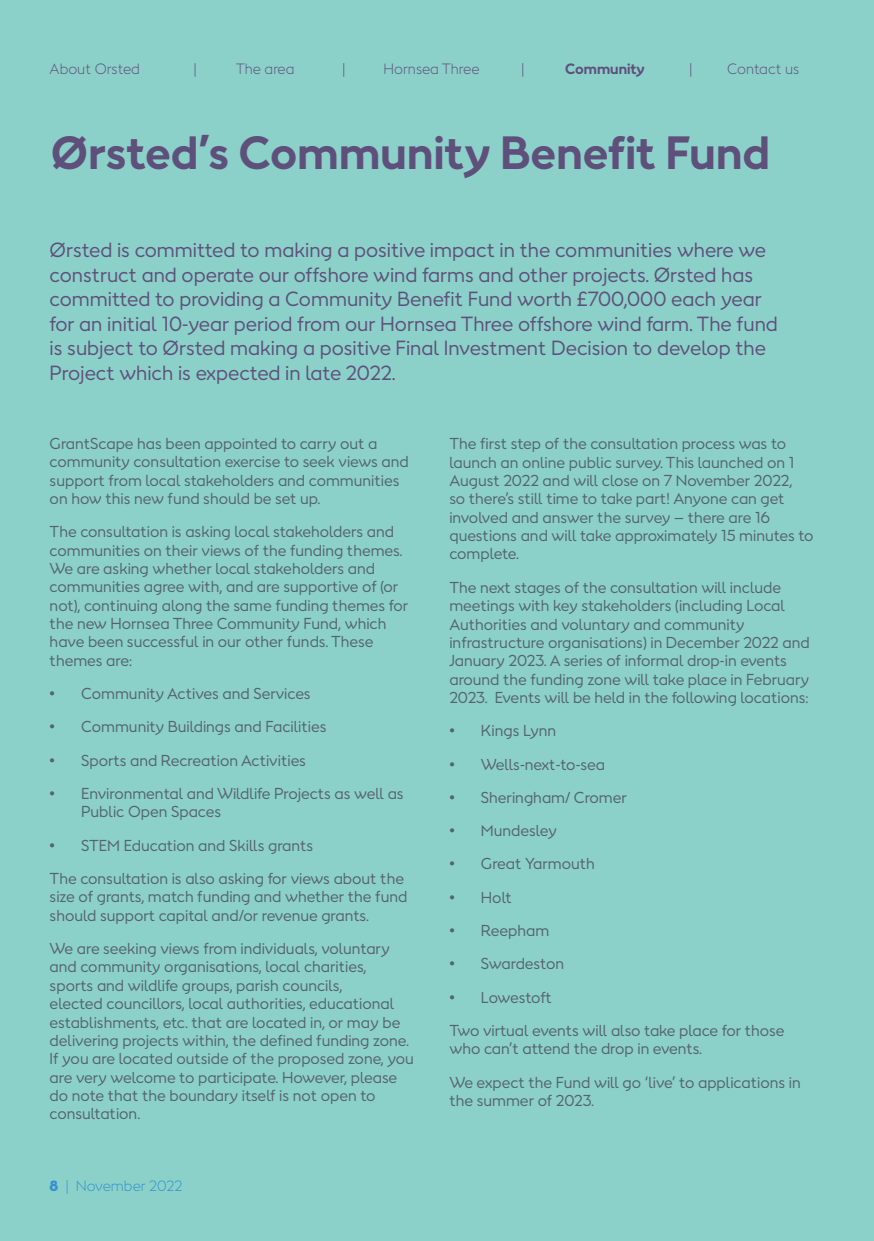
<style>
.page{position:relative;width:874px;height:1241px;background:#fff}
.page>*{position:absolute;margin:0;border:0;box-sizing:border-box;transform-origin:0 0}
.headline{font:700 43.75px "Orsted Sans";letter-spacing:.005em;color:#5e507b}
.t1{font:19.25px/24.5px "Orsted Sans";color:#5e507b}
.body{font:14.88px/18.4px "Orsted Sans";color:#55636c}
.body-2{font:14.88px "Orsted Sans";letter-spacing:-.02em;color:#55636c}
.t2{font:300 14px "Orsted Sans";color:#5e507b}
.t3{font:300 14px "Orsted Sans";color:#3592cf}
.t4{font:700 14px "Orsted Sans";color:#5e507b}
.s1{font-weight:900}
</style>
<div class="page">
<div style="left:0;top:0;width:873px;height:1240px;background:#8cd1c9"></div>
<svg style="left:873px;top:551px;width:1px;height:608px"></svg>
<p class="t2" style="left:50px;top:60px;width:92px">About Orsted</p>
<p class="t2" style="left:193px;top:60px;width:5px">|</p>
<p class="t2" style="left:236px;top:60px;width:60px">The area</p>
<p class="t2" style="left:342px;top:60px;width:5px">|</p>
<p class="t2" style="left:383px;top:60px;width:97px">Hornsea Three</p>
<p class="t2" style="left:520px;top:60px;width:5px">|</p>
<p class="t4" style="left:565px;top:60px;width:81px">Community</p>
<p class="t2" style="left:689px;top:60px;width:5px">|</p>
<p class="t2" style="left:726px;top:60px;width:74px">Contact us</p>
<p class="headline" style="left:51px;top:123px;width:719px">Ørsted’s Community Benefit Fund</p>
<p class="t1" style="left:50px;top:237px;width:729px">Ørsted is committed to making a positive impact in the communities where we construct and operate our offshore wind farms and other projects. Ørsted has committed to providing a Community Benefit Fund worth £700,000 each year for an initial 10-year period from our Hornsea Three offshore wind farm. The fund is subject to Ørsted making a positive Final Investment Decision to develop the Project which is expected in late 2022.</p>
<p class="body" style="left:50px;top:434px;width:360px">GrantScape has been appointed to carry out a community consultation exercise to seek views and support from local stakeholders and communities on how this new fund should be set up.</p>
<p class="body" style="left:50px;top:522px;width:360px">The consultation is asking local stakeholders and communities on their views of the funding themes.<br>We are asking whether local stakeholders and communities agree with, and are supportive of (or not), continuing along the same funding themes for the new Hornsea Three Community Fund, which have been successful in our other funds. These themes are:</p>
<p class="body" style="left:50px;top:684px;width:262px">• Community Actives and Services</p>
<p class="body" style="left:50px;top:717px;width:278px">• Community Buildings and Facilities</p>
<p class="body" style="left:50px;top:750px;width:258px">• Sports and Recreation Activities</p>
<p class="body" style="left:81px;top:784px;width:324px;text-indent:-32px">• Environmental and Wildlife Projects as well as<br>Public Open Spaces</p>
<p class="body" style="left:50px;top:835px;width:265px">• STEM Education and Skills grants</p>
<p class="body" style="left:50px;top:869px;width:359px">The consultation is also asking for views about the size of grants, match funding and whether the fund should support capital and/or revenue grants.</p>
<p class="body" style="left:50px;top:939px;width:365px">We are seeking views from individuals, voluntary and community organisations, local charities, sports and wildlife groups, parish councils,<br>elected councillors, local authorities, educational establishments, etc. that are located in, or may be delivering projects within, the defined funding zone.<br>If you are located outside of the proposed zone, you are very welcome to participate. However, please do note that the boundary itself is not open to consultation.</p>
<p class="t3" style="left:50px;top:1175px;width:134px"><span class="s1">8</span> | November 2022</p>
<p class="body" style="left:449px;top:434px;width:365px">The first step of the consultation process was to launch an online public survey. This launched on 1<br>August 2022 and will close on 7 November 2022,<br>so there’s still time to take part! Anyone can get involved and answer the survey – there are 16 questions and will take approximately 15 minutes to complete.</p>
<p class="body" style="left:449px;top:578px;width:361px">The next stages of the consultation will include meetings with key stakeholders (including Local Authorities and voluntary and community infrastructure organisations) in December 2022 and January 2023. A series of informal drop-in events around the funding zone will take place in February 2023. Events will be held in the following locations:</p>
<p class="body" style="left:449px;top:721px;width:108px">• Kings Lynn</p>
<p class="body" style="left:449px;top:754px;width:157px">• Wells-next-to-sea</p>
<p class="body" style="left:449px;top:788px;width:179px">• Sheringham/ Cromer</p>
<p class="body" style="left:449px;top:821px;width:109px">• Mundesley</p>
<p class="body" style="left:449px;top:854px;width:147px">• Great Yarmouth</p>
<p class="body" style="left:449px;top:887px;width:64px">• Holt</p>
<p class="body" style="left:449px;top:921px;width:101px">• Reepham</p>
<p class="body" style="left:449px;top:954px;width:116px">• Swardeston</p>
<p class="body-2" style="left:449px;top:987px;width:104px">• Lowestoft</p>
<p class="body" style="left:449px;top:1020px;width:336px">Two virtual events will also take place for those who can’t attend the drop in events.</p>
<p class="body" style="left:449px;top:1072px;width:352px">We expect the Fund will go ‘live’ to applications in the summer of 2023.</p>
</div>
